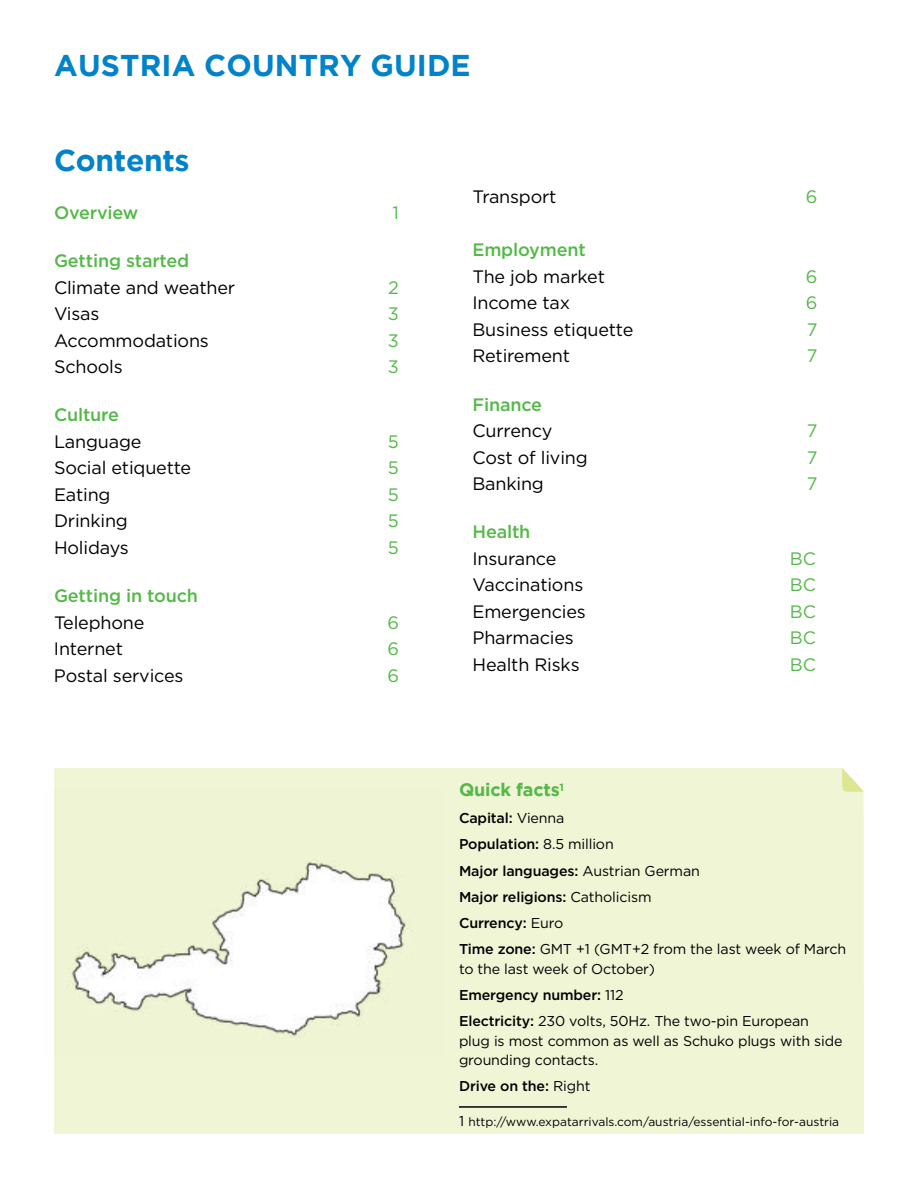
<style>
.page{position:relative;width:918px;height:1188px;background:#fff}
.page>*{position:absolute;margin:0;border:0;box-sizing:border-box;transform-origin:0 0}
.t1{font:700 30px "Gotham";letter-spacing:.005em;color:#0083ca}
.t2{font:18px "Gotham";letter-spacing:-.01em;color:#000}
.t3{font:500 18px "Gotham";letter-spacing:-.01em;color:#54b948}
.t4{font:18px "Gotham";letter-spacing:-.01em;color:#54b948}
.t5{font:700 18px "Gotham";letter-spacing:-.01em;color:#54b948}
.t6{font:14.25px/26.2px "Gotham";letter-spacing:-.01em;color:#000}
.t7{font:500 14.25px "Gotham";letter-spacing:-.01em;color:#000}
.t8{font:12px "Gotham";color:#000}
.s1{font-weight:500}
.s2{font-weight:400}
.s3{font-size:14.25px}
</style>
<div class="page">
<div style="left:54px;top:768px;width:810px;height:366px;background:#f0f5d5"></div>
<svg style="left:842px;top:768px;width:22px;height:24px"></svg>
<hr style="left:459px;top:1106px;width:108px;height:2px;background:#000">
<img style="left:54px;top:789px;width:388px;height:266px">
<h1 class="t1" style="left:54px;top:48px;width:418px">AUSTRIA COUNTRY GUIDE</h1>
<h1 class="t1" style="left:54px;top:143px;width:137px">Contents</h1>
<p class="t3" style="left:54px;top:201px;width:86px">Overview</p>
<p class="t4" style="left:393px;top:201px;width:8px">1</p>
<p class="t3" style="left:54px;top:249px;width:137px">Getting started</p>
<p class="t2" style="left:54px;top:276px;width:183px">Climate and weather</p>
<p class="t4" style="left:388px;top:276px;width:12px">2</p>
<p class="t2" style="left:54px;top:302px;width:47px">Visas</p>
<p class="t4" style="left:388px;top:302px;width:13px">3</p>
<p class="t2" style="left:54px;top:329px;width:156px">Accommodations</p>
<p class="t4" style="left:388px;top:329px;width:13px">3</p>
<p class="t2" style="left:54px;top:355px;width:70px">Schools</p>
<p class="t4" style="left:388px;top:355px;width:13px">3</p>
<p class="t3" style="left:54px;top:403px;width:67px">Culture</p>
<p class="t2" style="left:54px;top:430px;width:89px">Language</p>
<p class="t4" style="left:388px;top:430px;width:13px">5</p>
<p class="t2" style="left:54px;top:457px;width:139px">Social etiquette</p>
<p class="t4" style="left:388px;top:457px;width:13px">5</p>
<p class="t2" style="left:54px;top:483px;width:58px">Eating</p>
<p class="t4" style="left:388px;top:483px;width:13px">5</p>
<p class="t2" style="left:54px;top:510px;width:75px">Drinking</p>
<p class="t4" style="left:388px;top:510px;width:13px">5</p>
<p class="t2" style="left:54px;top:536px;width:76px">Holidays</p>
<p class="t4" style="left:388px;top:536px;width:13px">5</p>
<p class="t3" style="left:54px;top:584px;width:146px">Getting in touch</p>
<p class="t2" style="left:54px;top:611px;width:92px">Telephone</p>
<p class="t4" style="left:387px;top:611px;width:13px">6</p>
<p class="t2" style="left:54px;top:637px;width:71px">Internet</p>
<p class="t4" style="left:387px;top:637px;width:13px">6</p>
<p class="t2" style="left:54px;top:664px;width:131px">Postal services</p>
<p class="t4" style="left:387px;top:664px;width:13px">6</p>
<p class="t2" style="left:472px;top:185px;width:86px">Transport</p>
<p class="t4" style="left:806px;top:185px;width:13px">6</p>
<p class="t3" style="left:472px;top:238px;width:115px">Employment</p>
<p class="t2" style="left:472px;top:265px;width:134px">The job market</p>
<p class="t4" style="left:806px;top:265px;width:13px">6</p>
<p class="t2" style="left:472px;top:291px;width:99px">Income tax</p>
<p class="t4" style="left:806px;top:291px;width:13px">6</p>
<p class="t2" style="left:472px;top:318px;width:162px">Business etiquette</p>
<p class="t4" style="left:807px;top:318px;width:12px">7</p>
<p class="t2" style="left:472px;top:345px;width:99px">Retirement</p>
<p class="t4" style="left:807px;top:345px;width:12px">7</p>
<p class="t3" style="left:472px;top:392px;width:71px">Finance</p>
<p class="t2" style="left:472px;top:419px;width:81px">Currency</p>
<p class="t4" style="left:807px;top:419px;width:12px">7</p>
<p class="t2" style="left:472px;top:446px;width:117px">Cost of living</p>
<p class="t4" style="left:807px;top:446px;width:12px">7</p>
<p class="t2" style="left:472px;top:472px;width:73px">Banking</p>
<p class="t4" style="left:807px;top:472px;width:12px">7</p>
<p class="t3" style="left:472px;top:520px;width:59px">Health</p>
<p class="t2" style="left:472px;top:547px;width:85px">Insurance</p>
<p class="t4" style="left:790px;top:547px;width:28px">BC</p>
<p class="t2" style="left:472px;top:573px;width:112px">Vaccinations</p>
<p class="t4" style="left:790px;top:573px;width:28px">BC</p>
<p class="t2" style="left:472px;top:600px;width:115px">Emergencies</p>
<p class="t4" style="left:790px;top:600px;width:28px">BC</p>
<p class="t2" style="left:472px;top:626px;width:103px">Pharmacies</p>
<p class="t4" style="left:790px;top:626px;width:28px">BC</p>
<p class="t2" style="left:472px;top:653px;width:109px">Health Risks</p>
<p class="t4" style="left:790px;top:653px;width:28px">BC</p>
<p class="t5" style="left:459px;top:780px;width:107px">Quick facts<sup>1</sup></p>
<p class="t6" style="left:459px;top:805px;width:389px"><span class="s1">Capital:</span> Vienna<br><span class="s1">Population:</span> 8.5 million<br><span class="s1">Major languages:</span> Austrian German<br><span class="s1">Major religions:</span> Catholicism<br><span class="s1">Currency:</span> Euro<br><span class="s1">Time zone:</span> GMT +1 (GMT+2 from the last week of March</p>
<p class="t6" style="left:459px;top:955px;width:352px">to the last week of October)<br><span class="s1">Emergency number:</span> 112<br><span class="s1">Electricity:</span> 230 volts, 50Hz. The two-pin European</p>
<p class="t6" style="left:459px;top:1031px;width:385px;line-height:19.5px">plug is most common as well as Schuko plugs with side grounding contacts.</p>
<p class="t7" style="left:459px;top:1077px;width:133px">Drive on the: <span class="s2">Right</span></p>
<p class="t8" style="left:459px;top:1115px;width:382px"><span class="s3">1</span> http://www.expatarrivals.com/austria/essential-info-for-austria</p>
</div>
